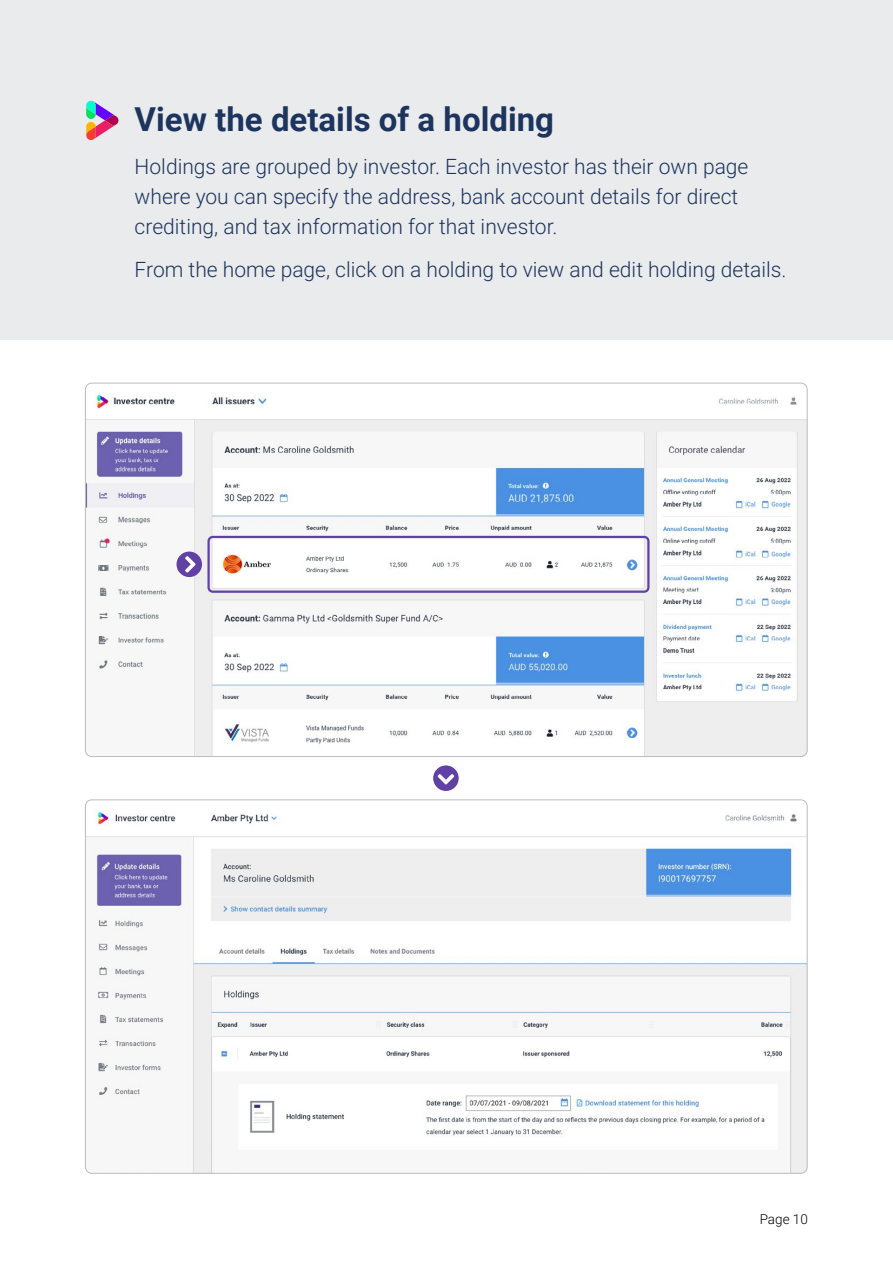
<style>
.page{position:relative;width:893px;height:1263px;background:#fff}
.page>*{position:absolute;margin:0;border:0;box-sizing:border-box;transform-origin:0 0}
.t1{font:700 33px "Roboto";color:#1d355e}
.t2{font:21px/30px "Roboto";color:#1d355e}
.t3{font:13.5px "Roboto";color:#000}
</style>
<div class="page">
<div style="left:0;top:0;width:893px;height:340px;background:#eaebec"></div>
<svg style="left:86px;top:101px;width:33px;height:39px"></svg>
<img style="left:85px;top:384px;width:722px;height:372px">
<img style="left:87px;top:801px;width:720px;height:371px">
<svg style="left:433px;top:765px;width:26px;height:26px"></svg>
<div style="left:207px;top:536px;width:443px;height:57px;border:2px solid #6241a6;border-radius:4px"></div>
<svg style="left:177px;top:551px;width:25px;height:26px"></svg>
<h1 class="t1" style="left:135px;top:96px;width:421px">View the details of a holding</h1>
<p class="t2" style="left:135px;top:151px;width:615px">Holdings are grouped by investor. Each investor has their own page where you can specify the address, bank account details for direct crediting, and tax information for that investor.</p>
<p class="t2" style="left:135px;top:253px;width:653px">From the home page, click on a holding to view and edit holding details.</p>
<p class="t3" style="left:760px;top:1210px;width:50px">Page 10</p>
</div>
